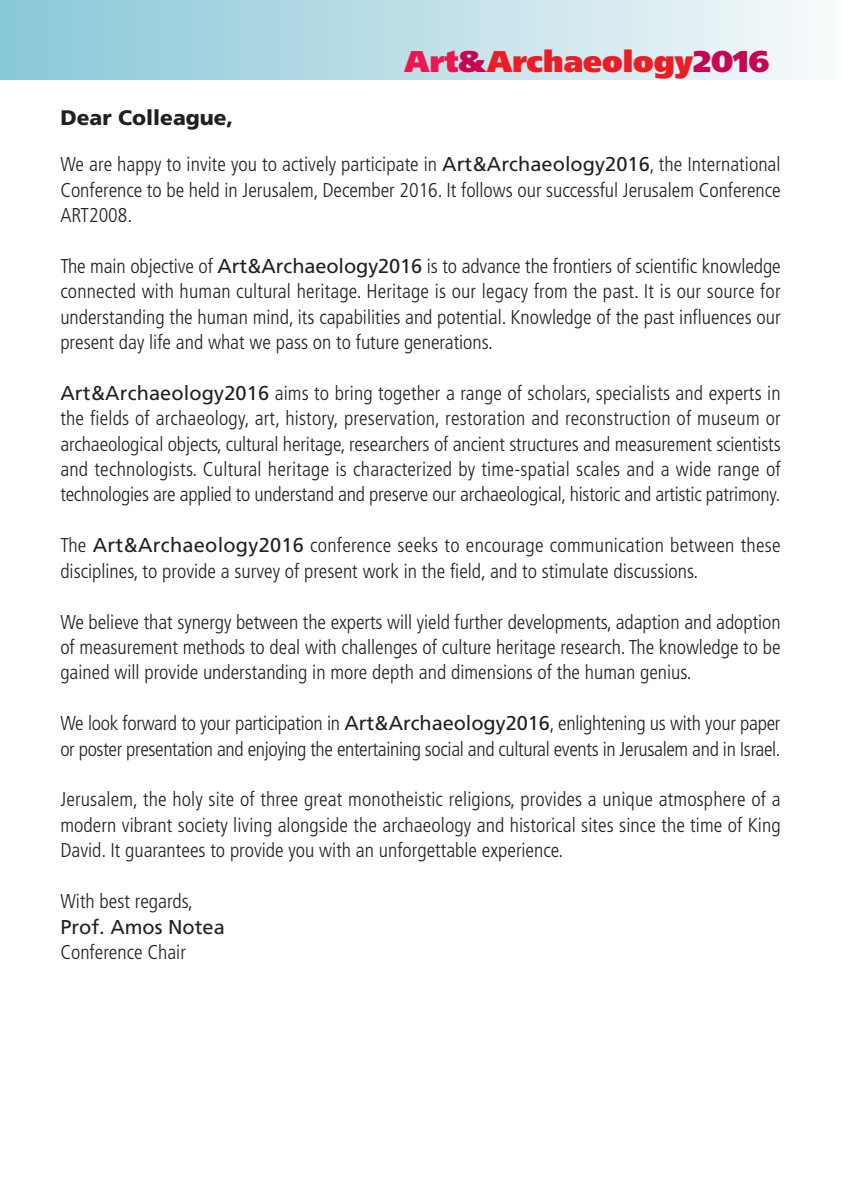
<style>
.page{position:relative;width:842px;height:1189px;background:#fff}
.page>*{position:absolute;margin:0;border:0;box-sizing:border-box;transform-origin:0 0}
.t1{font:900 30px "Frutiger";color:#ed1c24}
.t2{font:900 21px "Frutiger";color:#231f20}
.t3{font:300 condensed 20px/25.4px "Frutiger";color:#231f20;text-align:justify}
.t4{font:20px "Frutiger";color:#231f20}
.s1{color:#ed1651}
.s2{color:#c60651}
.s3{font-weight:400;font-stretch:normal}
</style>
<div class="page">
<div style="left:0;top:0;width:842px;height:79px;background:linear-gradient(to right,#88c7d7,#f7fafa)"></div>
<h1 class="t1" style="left:404px;top:49px;width:366px"><span class="s1">Art</span><span class="s2">&amp;</span>Archaeology<span class="s2">2016</span></h1>
<p class="t2" style="left:60px;top:109px;width:174px">Dear Colleague,</p>
<p class="t3" style="left:60px;top:153px;width:722px">We are happy to invite you to actively participate in <span class="s3">Art&amp;Archaeology2016</span>, the International Conference to be held in Jerusalem, December 2016. It follows our successful Jerusalem Conference ART2008.</p>
<p class="t3" style="left:60px;top:255px;width:722px">The main objective of <span class="s3">Art&amp;Archaeology2016</span> is to advance the frontiers of scientific knowledge connected with human cultural heritage. Heritage is our legacy from the past. It is our source for understanding the human mind, its capabilities and potential. Knowledge of the past influences our present day life and what we pass on to future generations.</p>
<p class="t3" style="left:60px;top:382px;width:722px"><span class="s3">Art&amp;Archaeology2016</span> aims to bring together a range of scholars, specialists and experts in the fields of archaeology, art, history, preservation, restoration and reconstruction of museum or archaeological objects, cultural heritage, researchers of ancient structures and measurement scientists and technologists. Cultural heritage is characterized by time-spatial scales and a wide range of technologies are applied to understand and preserve our archaeological, historic and artistic patrimony.</p>
<p class="t3" style="left:60px;top:534px;width:722px">The <span class="s3">Art&amp;Archaeology2016</span> conference seeks to encourage communication between these disciplines, to provide a survey of present work in the field, and to stimulate discussions.</p>
<p class="t3" style="left:60px;top:610px;width:722px">We believe that synergy between the experts will yield further developments, adaption and adoption of measurement methods to deal with challenges of culture heritage research. The knowledge to be gained will provide understanding in more depth and dimensions of the human genius.</p>
<p class="t3" style="left:60px;top:712px;width:722px">We look forward to your participation in <span class="s3">Art&amp;Archaeology2016</span>, enlightening us with your paper or poster presentation and enjoying the entertaining social and cultural events in Jerusalem and in Israel.</p>
<p class="t3" style="left:60px;top:788px;width:722px">Jerusalem, the holy site of three great monotheistic religions, provides a unique atmosphere of a modern vibrant society living alongside the archaeology and historical sites since the time of King David. It guarantees to provide you with an unforgettable experience.</p>
<p class="t3" style="left:60px;top:890px;width:134px">With best regards,</p>
<p class="t4" style="left:60px;top:918px;width:166px">Prof. Amos Notea</p>
<p class="t3" style="left:60px;top:940px;width:127px">Conference Chair</p>
</div>
